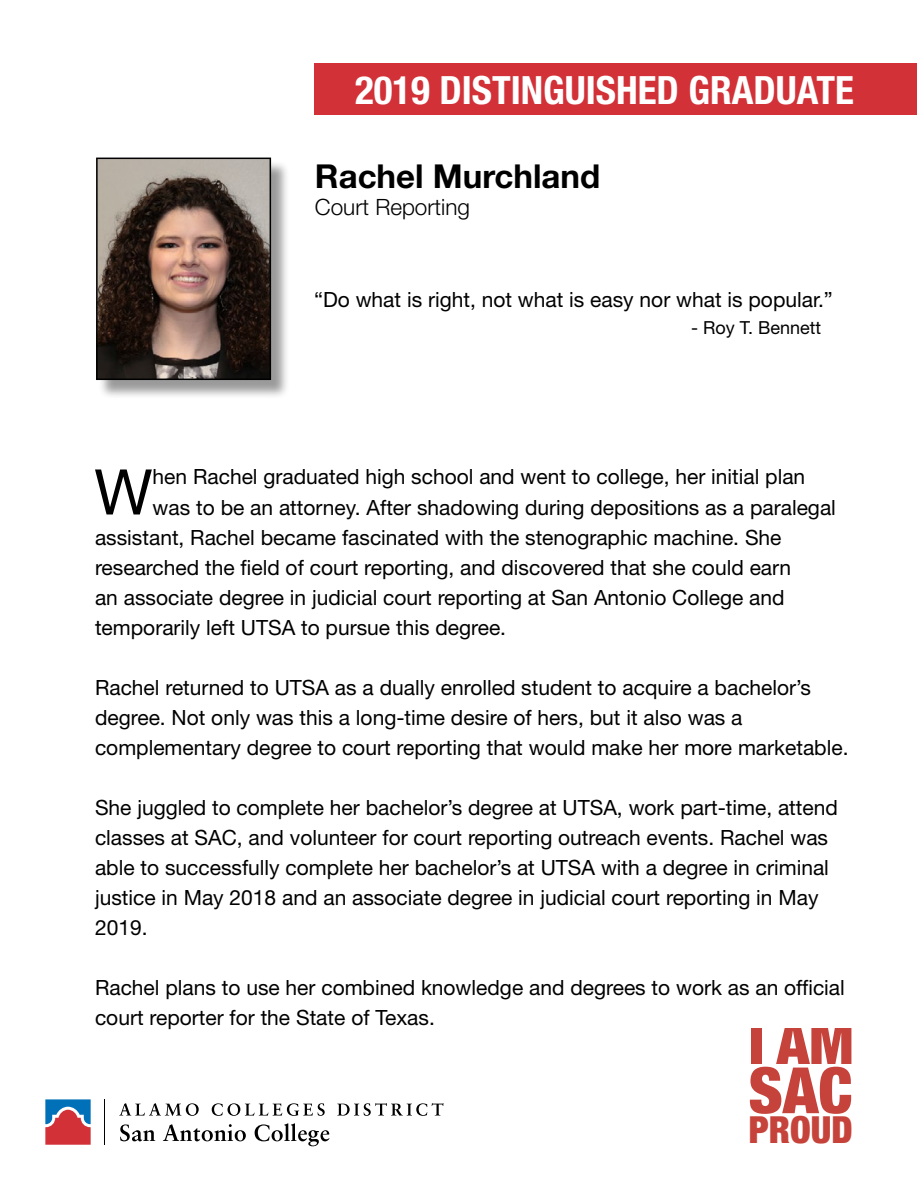
<style>
.page{position:relative;width:918px;height:1188px;background:#fff}
.page>*{position:absolute;margin:0;border:0;box-sizing:border-box;transform-origin:0 0}
.t1{font:900 condensed 63.9px "Helvetica Neue";color:#c6433b}
.t2{font:63px "Helvetica Neue LT Std";color:#000}
.t3{font:900 condensed 58.5px "Helvetica Neue";color:#c6433b}
.t4{font:700 condensed 39px "Helvetica Neue LT Std";color:#fff}
.t5{font:900 condensed 37.2px "Helvetica Neue";color:#c6433b}
.t6{font:700 33px "Helvetica Neue LT Std";color:#000}
.t7{font:300 22.5px "Helvetica Neue LT Std";color:#000}
.t8{font:21px/30px "Helvetica Neue LT Std";color:#000}
.t9{font:18px "Helvetica Neue LT Std";color:#000}
</style>
<div class="page">
<div style="left:314px;top:63px;width:603px;height:52px;background:#d23138"></div>
<svg style="left:45px;top:1099px;width:46px;height:46px;background:#945e79"></svg>
<svg style="left:119px;top:1103px;width:324px;height:13px"></svg>
<svg style="left:120px;top:1123px;width:209px;height:23px"></svg>
<hr style="left:104px;top:1099px;width:1px;height:46px;background:#000">
<div style="left:98px;top:159px;width:192px;height:240px;background:#000;opacity:.4"></div>
<img style="left:99px;top:161px;width:169px;height:216px">
<div style="left:96px;top:158px;width:175px;height:222px;border:2px solid #000"></div>
<h3 class="t4" style="left:355px;top:67px;width:500px">2019 DISTINGUISHED GRADUATE</h3>
<h3 class="t6" style="left:315px;top:156px;width:287px">Rachel Murchland</h3>
<p class="t7" style="left:315px;top:193px;width:157px">Court Reporting</p>
<p class="t8" style="left:314px;top:284px;width:520px">“Do what is right, not what is easy nor what is popular.”</p>
<p class="t9" style="left:691px;top:317px;width:132px">- Roy T. Bennett</p>
<h2 class="t2" style="left:94px;top:455px;width:60px">W</h2>
<p class="t8" style="left:153px;top:462px;width:654px">hen Rachel graduated high school and went to college, her initial plan</p>
<p class="t8" style="left:153px;top:492px;width:685px">was to be an attorney. After shadowing during depositions as a paralegal</p>
<p class="t8" style="left:95px;top:522px;width:688px">assistant, Rachel became fascinated with the stenographic machine. She</p>
<p class="t8" style="left:95px;top:552px;width:698px">researched the field of court reporting, and discovered that she could earn</p>
<p class="t8" style="left:95px;top:582px;width:691px">an associate degree in judicial court reporting at San Antonio College and</p>
<p class="t8" style="left:95px;top:612px;width:413px">temporarily left UTSA to pursue this degree.</p>
<p class="t8" style="left:95px;top:672px;width:755px">Rachel returned to UTSA as a dually enrolled student to acquire a bachelor’s degree. Not only was this a long-time desire of hers, but it also was a complementary degree to court reporting that would make her more marketable.</p>
<p class="t8" style="left:95px;top:792px;width:744px">She juggled to complete her bachelor’s degree at UTSA, work part-time, attend classes at SAC, and volunteer for court reporting outreach events. Rachel was able to successfully complete her bachelor’s at UTSA with a degree in criminal justice in May 2018 and an associate degree in judicial court reporting in May 2019.</p>
<p class="t8" style="left:95px;top:972px;width:751px">Rachel plans to use her combined knowledge and degrees to work as an official court reporter for the State of Texas.</p>
<h3 class="t3" style="left:748px;top:995px;width:107px">I AM</h3>
<h1 class="t1" style="left:748px;top:1038px;width:106px">SAC</h1>
<h3 class="t5" style="left:749px;top:1099px;width:105px">PROUD</h3>
</div>
